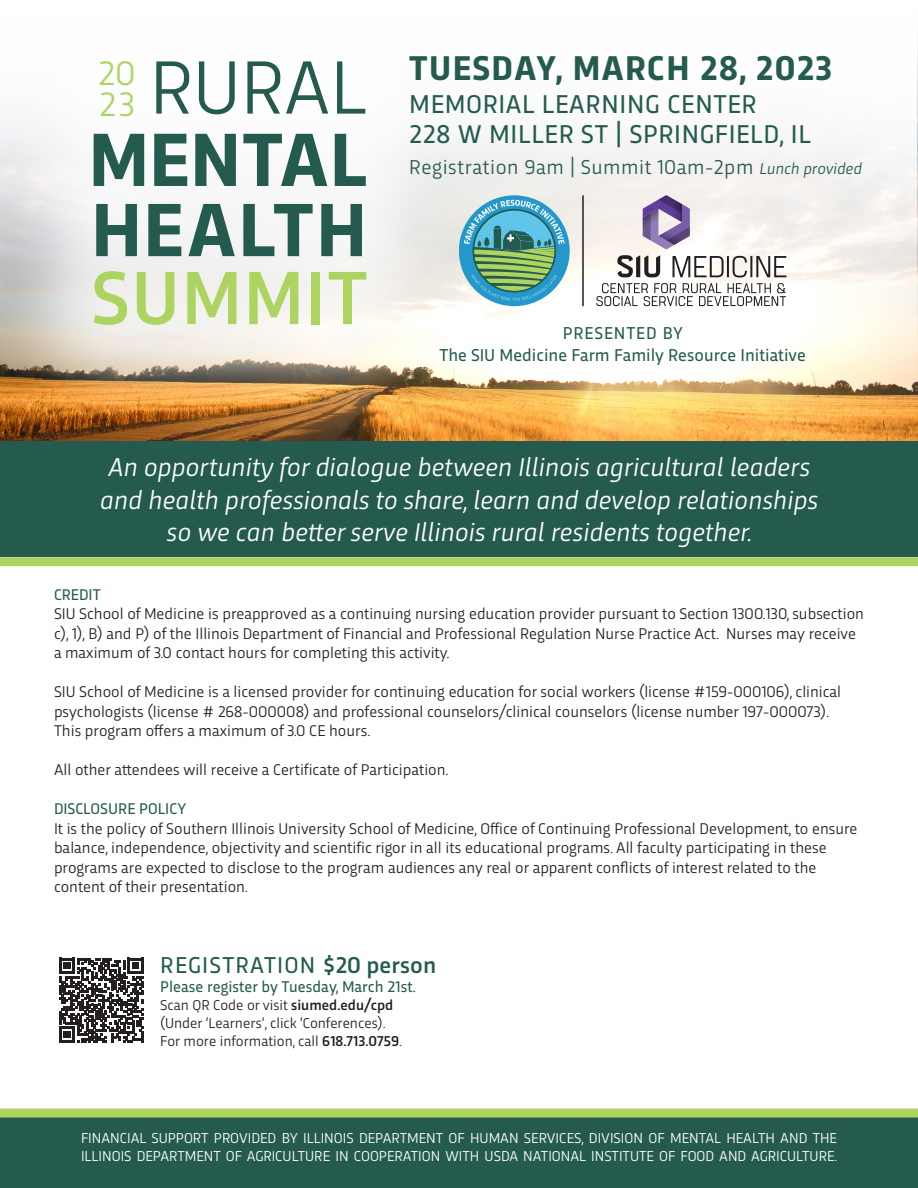
<style>
.page{position:relative;width:918px;height:1188px;background:#fff}
.page>*{position:absolute;margin:0;border:0;box-sizing:border-box;transform-origin:0 0}
.t1{font:700 78.9px/70.2px "Trasandina";letter-spacing:.015em;color:#245b4e;text-align:justify}
.t2{font:700 36px "Trasandina";letter-spacing:.04em;color:#245b4e}
.t3{font:35.55px/31px "Trasandina";color:#add461}
.t4{font:italic 27px/32.4px "Trasandina";color:#fff;text-align:center}
.t5{font:27px "Trasandina";letter-spacing:.025em;color:#245b4e}
.t6{font:24px "Trasandina";letter-spacing:.05em;color:#245b4e}
.t7{font:21px "Trasandina";letter-spacing:.025em;color:#245b4e}
.t8{font:18px/21.6px "Trasandina";color:#245b4e;text-align:center}
.t9{font:16.2px/19.5px "Trasandina";color:#231f20}
.t10{font:16.2px "Trasandina";color:#245b4e}
.t11{font:15px/18px "Trasandina";color:#fff}
.t12{font:15px/18px "Trasandina";color:#231f20}
.s1{font-weight:400}
.s2{font-weight:500;color:#add461}
.s3{font-style:italic;font-size:16.5px}
.s4{font-weight:500}
</style>
<div class="page">
<img style="left:0;top:47px;width:918px;height:395px">
<svg style="left:462px;top:47px;width:455px;height:335px"></svg>
<div style="left:0;top:0;width:462px;height:421px;background:#fff;opacity:.75"></div>
<div style="left:459px;top:195px;width:111px;height:111px;background:#2498cb;border-radius:50%"></div>
<svg style="left:464px;top:200px;width:101px;height:101px"></svg>
<svg style="left:643px;top:195px;width:47px;height:54px;background:#9d8cb4"></svg>
<svg style="left:673px;top:256px;width:51px;height:21px"></svg>
<hr style="left:727px;top:256px;width:2px;height:21px;background:#231f20">
<svg style="left:733px;top:256px;width:14px;height:21px"></svg>
<hr style="left:750px;top:256px;width:2px;height:21px;background:#231f20">
<svg style="left:756px;top:256px;width:30px;height:21px"></svg>
<svg style="left:617px;top:255px;width:43px;height:22px"></svg>
<svg style="left:596px;top:283px;width:190px;height:23px"></svg>
<hr style="left:582px;top:195px;width:2px;height:111px;background:#231f20">
<div style="left:0;top:1113px;width:918px;height:75px;background:#245b4e"></div>
<div style="left:0;top:442px;width:918px;height:115px;background:#245b4e"></div>
<div style="left:0;top:1108px;width:918px;height:10px;background:#add461"></div>
<div style="left:0;top:557px;width:918px;height:9px;background:#add461"></div>
<svg style="left:59px;top:958px;width:85px;height:85px"></svg>
<p class="t3" style="left:99px;top:55px;width:39px">20<br>23</p>
<p class="t2" style="left:409px;top:42px;width:424px">TUESDAY, MARCH 28, 2023</p>
<p class="t1" style="left:89px;top:46px;width:280px;text-indent:61px"><span class="s1">RURAL </span>MENTAL HEALTH <span class="s2">SUMMIT</span></p>
<p class="t5" style="left:409px;top:83px;width:349px">MEMORIAL LEARNING CENTER</p>
<p class="t5" style="left:409px;top:113px;width:403px">228 W MILLER ST | SPRINGFIELD, IL</p>
<p class="t7" style="left:409px;top:152px;width:454px">Registration 9am | Summit 10am-2pm <span class="s3">Lunch provided</span></p>
<p class="t8" style="left:439px;top:321px;width:368px">PRESENTED BY<br>The SIU Medicine Farm Family Resource Initiative</p>
<p class="t4" style="left:100px;top:449px;width:720px">An opportunity for dialogue between Illinois agricultural leaders and health professionals to share, learn and develop relationships so we can better serve Illinois rural residents together.</p>
<p class="t10" style="left:54px;top:582px;width:48px">CREDIT</p>
<p class="t9" style="left:54px;top:603px;width:812px">SIU School of Medicine is preapproved as a continuing nursing education provider pursuant to Section 1300.130, subsection c), 1), B) and P) of the Illinois Department of Financial and Professional Regulation Nurse Practice Act. Nurses may receive a maximum of 3.0 contact hours for completing this activity.</p>
<p class="t9" style="left:54px;top:681px;width:789px">SIU School of Medicine is a licensed provider for continuing education for social workers (license #159-000106), clinical psychologists (license # 268-000008) and professional counselors/clinical counselors (license number 197-000073).<br>This program offers a maximum of 3.0 CE hours.</p>
<p class="t9" style="left:54px;top:759px;width:396px">All other attendees will receive a Certificate of Participation.</p>
<p class="t10" style="left:54px;top:796px;width:134px">DISCLOSURE POLICY</p>
<p class="t9" style="left:54px;top:817px;width:805px">It is the policy of Southern Illinois University School of Medicine, Office of Continuing Professional Development, to ensure balance, independence, objectivity and scientific rigor in all its educational programs. All faculty participating in these programs are expected to disclose to the program audiences any real or apparent conflicts of interest related to the content of their presentation.</p>
<p class="t6" style="left:160px;top:947px;width:277px">REGISTRATION <span class="s4">$20 person</span></p>
<p class="t10" style="left:160px;top:975px;width:257px">Please register by Tuesday, March 21st.</p>
<p class="t12" style="left:160px;top:995px;width:235px">Scan QR Code or visit <span class="s4">siumed.edu/cpd </span>(Under ‘Learners’, click ‘Conferences).</p>
<p class="t12" style="left:160px;top:1031px;width:243px">For more information, call <span class="s4">618.713.0759</span>.</p>
<p class="t11" style="left:81px;top:1128px;width:758px">FINANCIAL SUPPORT PROVIDED BY ILLINOIS DEPARTMENT OF HUMAN SERVICES, DIVISION OF MENTAL HEALTH AND THE<br>ILLINOIS DEPARTMENT OF AGRICULTURE IN COOPERATION WITH USDA NATIONAL INSTITUTE OF FOOD AND AGRICULTURE.</p>
</div>
